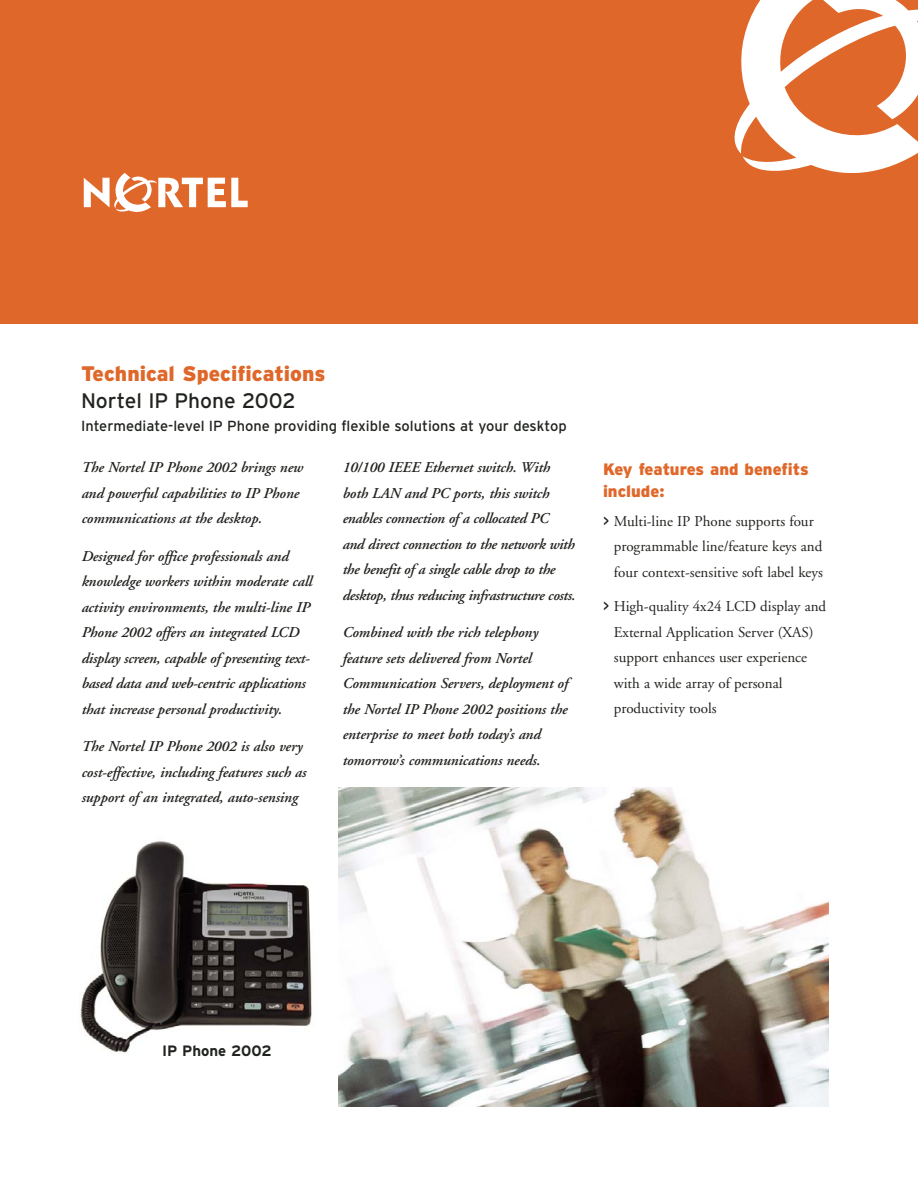
<style>
.page{position:relative;width:918px;height:1188px;background:#fff}
.page>*{position:absolute;margin:0;border:0;box-sizing:border-box;transform-origin:0 0}
.t1{font:900 21px "Interstate";color:#e0672a}
.t2{font:21px "Interstate";color:#20231e}
.t3{font:900 16.5px/22.5px "Interstate";color:#e0672a}
.t4{font:italic 600 15px/25.5px "Adobe Garamond";letter-spacing:-.005em;color:#20231e}
.t5{font:15px/25.5px "Adobe Garamond";color:#20231e}
.t6{font:700 15px "Interstate";color:#20231e}
.t7{font:14.7px "Interstate";color:#20231e}
.s1{font-family:"Interstate"}
</style>
<div class="page">
<div style="left:0;top:0;width:918px;height:324px;background:#e0672a"></div>
<svg style="left:735px;top:0;width:183px;height:173px"></svg>
<img style="left:338px;top:788px;width:491px;height:319px">
<img style="left:80px;top:841px;width:232px;height:212px">
<svg style="left:84px;top:173px;width:164px;height:39px"></svg>
<h1 class="t1" style="left:81px;top:366px;width:246px">Technical Specifications</h1>
<h1 class="t2" style="left:81px;top:393px;width:216px">Nortel IP Phone 2002</h1>
<p class="t7" style="left:81px;top:420px;width:487px">Intermediate-level IP Phone providing flexible solutions at your desktop</p>
<p class="t4" style="left:81px;top:456px;width:223px">The Nortel IP Phone 2002 brings new and powerful capabilities to IP Phone communications at the desktop.</p>
<p class="t4" style="left:81px;top:545px;width:232px">Designed for office professionals and knowledge workers within moderate call activity environments, the multi-line IP Phone 2002 offers an integrated LCD display screen, capable of presenting text&shy;based data and web-centric applications that increase personal productivity.</p>
<p class="t4" style="left:81px;top:735px;width:226px">The Nortel IP Phone 2002 is also very cost-effective, including features such as support of an integrated, auto-sensing</p>
<p class="t4" style="left:342px;top:456px;width:235px">10/100 IEEE Ethernet switch. With both LAN and PC ports, this switch enables connection of a collocated PC<br>and direct connection to the network with the benefit of a single cable drop to the desktop, thus reducing infrastructure costs.</p>
<p class="t4" style="left:342px;top:621px;width:227px">Combined with the rich telephony feature sets delivered from Nortel Communication Servers, deployment of the Nortel IP Phone 2002 positions the enterprise to meet both today’s and tomorrow’s communications needs.</p>
<p class="t3" style="left:603px;top:459px;width:207px">Key features and benefits include:</p>
<p class="t5" style="left:614px;top:510px;width:211px;text-indent:-11px"><span class="s1">&gt;</span> Multi-line IP Phone supports four programmable line/feature keys and four context-sensitive soft label keys</p>
<p class="t5" style="left:614px;top:595px;width:214px;text-indent:-11px"><span class="s1">&gt;</span> High-quality 4x24 LCD display and<br>External Application Server (XAS) support enhances user experience with a wide array of personal productivity tools</p>
<p class="t6" style="left:162px;top:1045px;width:111px">IP Phone 2002</p>
</div>
